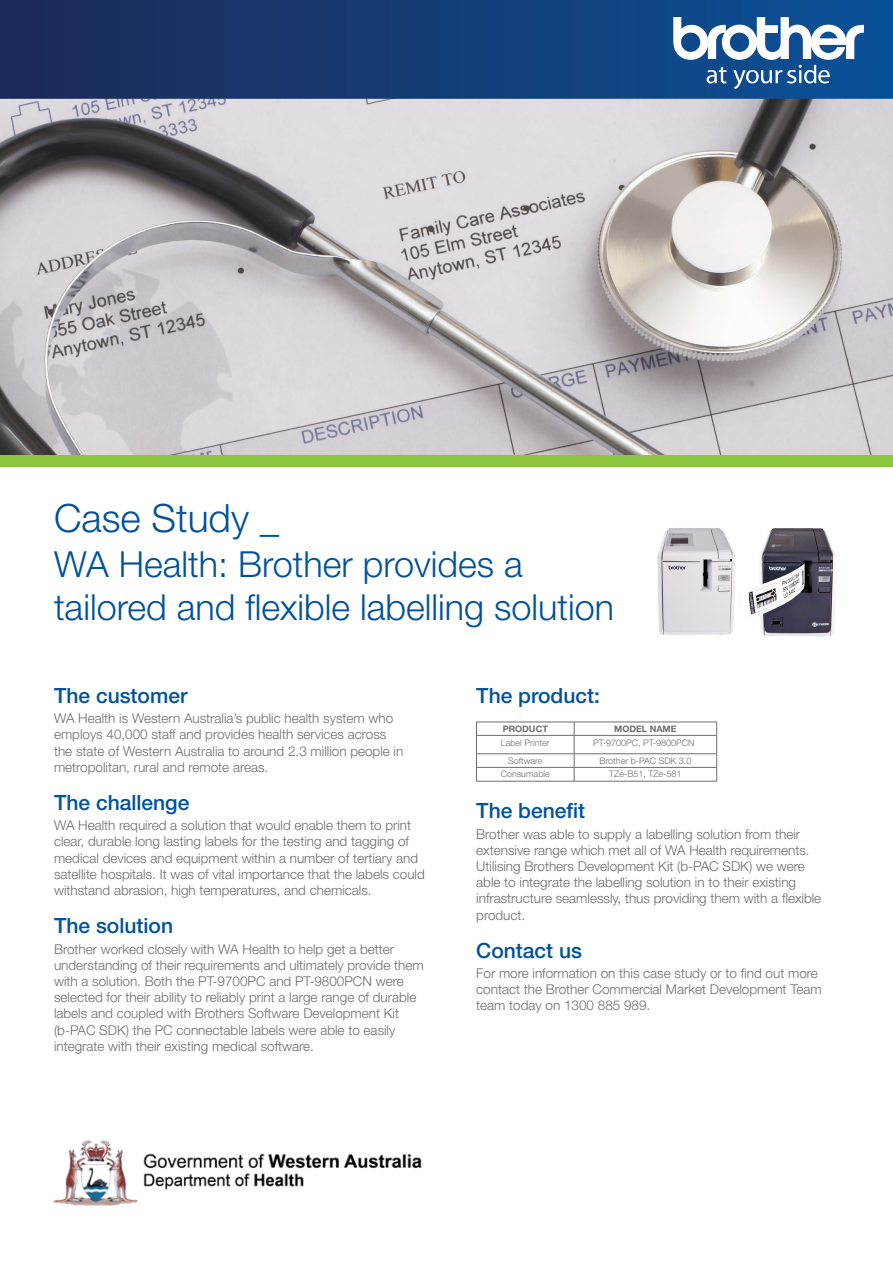
<style>
.page{position:relative;width:893px;height:1263px;background:#fff}
.page>*{position:absolute;margin:0;border:0;box-sizing:border-box;transform-origin:0 0}
.t1{font:300 39px "Helvetica Neue LT Std";color:#01519b}
.t2{font:300 36px/43.2px "Helvetica Neue LT Std";color:#01519b}
.t3{font:500 21px "Helvetica Neue LT Std";color:#01519b}
.t4{font:300 13.5px/16.2px "Helvetica Neue LT Std";color:#6c6d70}
.t5{font:300 9px "Helvetica Neue LT Std";color:#6c6d70}
.t6{font:700 9px "Helvetica Neue LT Std";color:#6c6d70}
</style>
<div class="page">
<img style="left:0;top:99px;width:893px;height:356px">
<div style="left:0;top:455px;width:893px;height:11px;background:#8bc63e"></div>
<svg style="left:0;top:0;width:893px;height:99px;background:#143b72"></svg>
<svg style="left:673px;top:17px;width:191px;height:72px"></svg>
<hr style="left:476px;top:722px;width:98px;height:1px;background:#6c6d70">
<hr style="left:574px;top:722px;width:143px;height:1px;background:#6c6d70">
<hr style="left:476px;top:735px;width:98px;height:1px;background:#6c6d70">
<hr style="left:574px;top:735px;width:143px;height:1px;background:#6c6d70">
<hr style="left:476px;top:753px;width:98px;height:1px;background:#6c6d70">
<hr style="left:574px;top:753px;width:143px;height:1px;background:#6c6d70">
<hr style="left:476px;top:767px;width:98px;height:1px;background:#6c6d70">
<svg style="left:476px;top:722px;width:1px;height:59px"></svg>
<hr style="left:574px;top:767px;width:143px;height:1px;background:#6c6d70">
<svg style="left:574px;top:722px;width:1px;height:59px"></svg>
<svg style="left:716px;top:722px;width:1px;height:59px"></svg>
<hr style="left:476px;top:781px;width:98px;height:1px;background:#6c6d70">
<hr style="left:574px;top:781px;width:143px;height:1px;background:#6c6d70">
<img style="left:53px;top:1140px;width:369px;height:66px">
<img style="left:657px;top:528px;width:78px;height:107px">
<img style="left:749px;top:528px;width:87px;height:109px">
<p class="t1" style="left:54px;top:494px;width:227px">Case Study _</p>
<p class="t2" style="left:54px;top:542px;width:562px">WA Health: Brother provides a tailored and flexible labelling solution</p>
<p class="t3" style="left:54px;top:683px;width:135px">The customer</p>
<p class="t4" style="left:54px;top:710px;width:351px">WA Health is Western Australia’s public health system who employs 40,000 staff and provides health services across the state of Western Australia to around 2.3 million people in metropolitan, rural and remote areas.</p>
<p class="t3" style="left:54px;top:790px;width:137px">The challenge</p>
<p class="t4" style="left:54px;top:817px;width:372px">WA Health required a solution that would enable them to print clear, durable long lasting labels for the testing and tagging of medical devices and equipment within a number of tertiary and satellite hospitals. It was of vital importance that the labels could withstand abrasion, high temperatures, and chemicals.</p>
<p class="t3" style="left:54px;top:913px;width:121px">The solution</p>
<p class="t4" style="left:54px;top:940px;width:371px">Brother worked closely with WA Health to help get a better understanding of their requirements and ultimately provide them with a solution. Both the PT-9700PC and PT-9800PCN were selected for their ability to reliably print a large range of durable labels and coupled with Brothers Software Development Kit (b-PAC SDK) the PC connectable labels were able to easily integrate with their existing medical software.</p>
<p class="t3" style="left:476px;top:683px;width:125px">The product:</p>
<p class="t6" style="left:503px;top:723px;width:47px">PRODUCT</p>
<p class="t6" style="left:614px;top:723px;width:64px">MODEL NAME</p>
<p class="t5" style="left:501px;top:737px;width:50px">Label Printer</p>
<p class="t5" style="left:593px;top:737px;width:103px">PT-9700PC, PT-9800PCN</p>
<p class="t5" style="left:508px;top:755px;width:36px">Software</p>
<p class="t5" style="left:599px;top:755px;width:93px">Brother b-PAC SDK 3.0</p>
<p class="t5" style="left:501px;top:769px;width:51px">Consumable</p>
<p class="t5" style="left:609px;top:769px;width:74px">TZe-B51, TZe-561</p>
<p class="t3" style="left:476px;top:798px;width:110px">The benefit</p>
<p class="t4" style="left:476px;top:825px;width:347px">Brother was able to supply a labelling solution from their extensive range which met all of WA Health requirements.<br>Utilising Brothers Development Kit (b-PAC SDK) we were able to integrate the labelling solution in to their existing infrastructure seamlessly, thus providing them with a flexible product.</p>
<p class="t3" style="left:476px;top:938px;width:107px">Contact us</p>
<p class="t4" style="left:476px;top:965px;width:347px">For more information on this case study or to find out more contact the Brother Commercial Market Development Team team today on 1300 885 989.</p>
</div>
